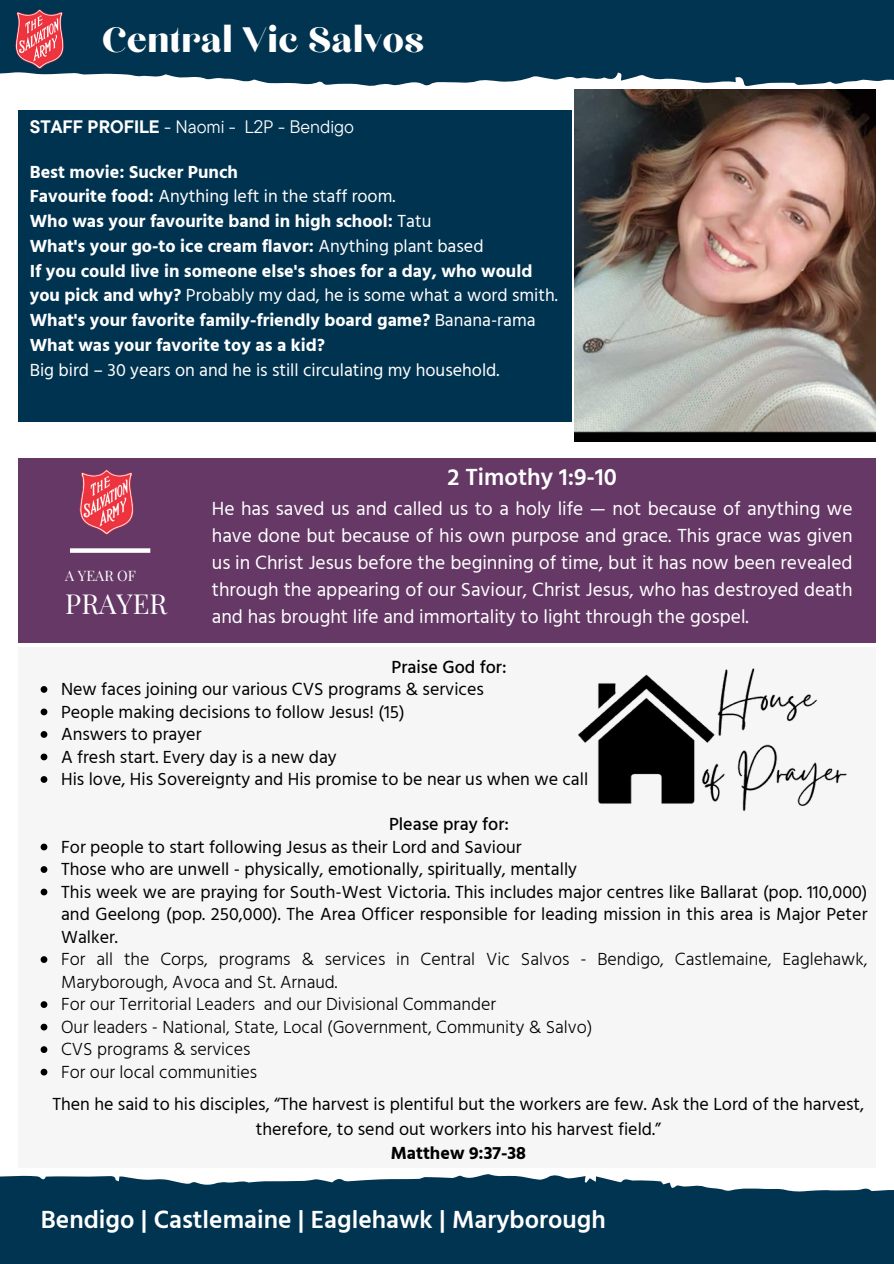
<style>
.page{position:relative;width:894px;height:1264px;background:#fff}
.page>*{position:absolute;margin:0;border:0;box-sizing:border-box;transform-origin:0 0}
.t1{font:44.1px "Chloe";color:#fff}
.t2{font:27.45px "Playfair Display";color:#fff}
.t3{font:600 25.5px "Hind Guntur";color:#fff}
.t4{font:600 24px "Hind Guntur";color:#fff}
.t5{font:19.5px/27px "Hind Guntur";color:#fff;text-align:justify}
.t6{font:18px/22.5px "Hind Guntur";color:#000;text-align:justify}
.t7{font:700 18px/24.8px "Hind Guntur";color:#fff}
.t8{font:300 18px/22.5px "Hind Guntur";color:#000}
.t9{font:18px "TT Commons Pro";color:#fff}
.t10{font:500 18px "Hind Guntur";color:#000}
.t11{font:700 18px "Hind Guntur";color:#000}
.t12{font:14.4px "Playfair Display";color:#fff}
.s1{font-weight:700}
.s2{font-weight:400}
</style>
<div class="page">
<svg style="left:0;top:0;width:893px;height:124px;fill:#003450"></svg>
<img style="left:14px;top:8px;width:51px;height:61px">
<svg style="left:0;top:1174px;width:893px;height:89px;background:#15455e"></svg>
<div style="left:18px;top:646px;width:856px;height:521px;background:#f6f6f6"></div>
<svg style="left:41px;top:686px;width:6px;height:6px"></svg>
<svg style="left:41px;top:708px;width:6px;height:7px"></svg>
<svg style="left:41px;top:731px;width:6px;height:6px"></svg>
<svg style="left:41px;top:753px;width:6px;height:7px"></svg>
<svg style="left:41px;top:776px;width:6px;height:6px"></svg>
<svg style="left:41px;top:843px;width:6px;height:7px"></svg>
<svg style="left:41px;top:866px;width:6px;height:6px"></svg>
<svg style="left:41px;top:888px;width:6px;height:7px"></svg>
<svg style="left:41px;top:956px;width:6px;height:6px"></svg>
<svg style="left:41px;top:1001px;width:6px;height:6px"></svg>
<svg style="left:41px;top:1023px;width:6px;height:7px"></svg>
<svg style="left:41px;top:1046px;width:6px;height:6px"></svg>
<svg style="left:41px;top:1068px;width:6px;height:7px"></svg>
<img style="left:578px;top:668px;width:269px;height:143px">
<div style="left:18px;top:458px;width:857px;height:184px;background:#653866"></div>
<img style="left:79px;top:469px;width:55px;height:66px">
<div style="left:70px;top:548px;width:80px;height:5px;background:#fff"></div>
<img style="left:574px;top:90px;width:301px;height:352px">
<div style="left:18px;top:110px;width:553px;height:311px;background:#003350"></div>
<p class="t1" style="left:102px;top:19px;width:324px">Central Vic Salvos</p>
<p class="t9" style="left:30px;top:114px;width:326px"><span class="s1">STAFF PROFILE</span> - Naomi - L2P - Bendigo</p>
<p class="t7" style="left:30px;top:159px;width:529px">Best movie: Sucker Punch<br>Favourite food: <span class="s2">Anything left in the staff room.<br></span>Who was your favourite band in high school: <span class="s2">Tatu<br></span>What's your go-to ice cream flavor: <span class="s2">Anything plant based<br></span>If you could live in someone else's shoes for a day, who would you pick and why? <span class="s2">Probably my dad, he is some what a word smith.<br></span>What's your favorite family-friendly board game? <span class="s2">Banana-rama </span>What was your favorite toy as a kid?<br><span class="s2">Big bird – 30 years on and he is still circulating my household.</span></p>
<p class="t12" style="left:65px;top:565px;width:72px">A YEAR OF</p>
<p class="t2" style="left:65px;top:584px;width:104px">PRAYER</p>
<p class="t4" style="left:447px;top:463px;width:171px">2 Timothy 1:9-10</p>
<p class="t5" style="left:212px;top:494px;width:642px">He has saved us and called us to a holy life — not because of anything we have done but because of his own purpose and grace. This grace was given us in Christ Jesus before the beginning of time, but it has now been revealed through the appearing of our Saviour, Christ Jesus, who has destroyed death and has brought life and immortality to light through the gospel.</p>
<h1 class="t10" style="left:391px;top:655px;width:116px">Praise God for:</h1>
<h4 class="t6" style="left:61px;top:677px;width:424px">New faces joining our various CVS programs &amp; services</h4>
<h4 class="t6" style="left:61px;top:700px;width:345px">People making decisions to follow Jesus! (15)</h4>
<p class="t6" style="left:61px;top:722px;width:142px">Answers to prayer</p>
<p class="t6" style="left:61px;top:745px;width:277px">A fresh start. Every day is a new day</p>
<p class="t6" style="left:61px;top:767px;width:528px">His love, His Sovereignty and His promise to be near us when we call</p>
<h4 class="t10" style="left:389px;top:813px;width:121px">Please pray for:</h4>
<h3 class="t6" style="left:61px;top:835px;width:462px">For people to start following Jesus as their Lord and Saviour</h3>
<p class="t6" style="left:61px;top:857px;width:517px">Those who are unwell - physically, emotionally, spiritually, mentally</p>
<p class="t6" style="left:61px;top:880px;width:807px">This week we are praying for South-West Victoria. This includes major centres like Ballarat (pop. 110,000) and Geelong (pop. 250,000). The Area Officer responsible for leading mission in this area is Major Peter Walker.</p>
<p class="t8" style="left:61px;top:947px;width:807px">For all the Corps, programs &amp; services in Central Vic Salvos - Bendigo, Castlemaine, Eaglehawk,<br>Maryborough, Avoca and St. Arnaud.</p>
<p class="t8" style="left:61px;top:992px;width:436px">For our Territorial Leaders and our Divisional Commander</p>
<p class="t8" style="left:61px;top:1015px;width:532px">Our leaders - National, State, Local (Government, Community &amp; Salvo)</p>
<h3 class="t8" style="left:61px;top:1037px;width:191px">CVS programs &amp; services</h3>
<p class="t8" style="left:61px;top:1060px;width:197px">For our local communities</p>
<p class="t6" style="left:52px;top:1091px;width:813px;line-height:24.8px;text-align:center">Then he said to his disciples, “The harvest is plentiful but the workers are few. Ask the Lord of the harvest, therefore, to send out workers into his harvest field.”</p>
<p class="t11" style="left:390px;top:1142px;width:137px">Matthew 9:37-38</p>
<p class="t3" style="left:41px;top:1204px;width:566px">Bendigo | Castlemaine | Eaglehawk | Maryborough</p>
</div>
